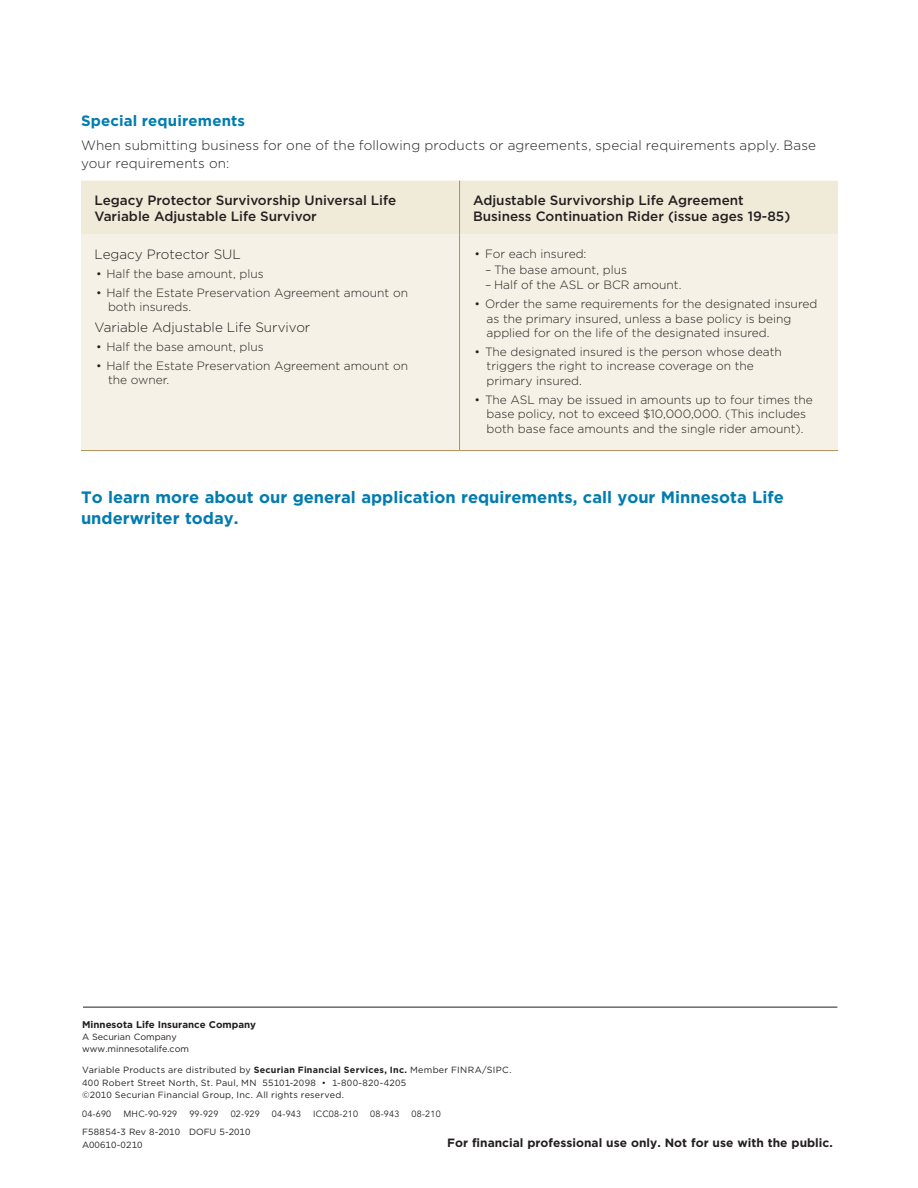
<style>
.page{position:relative;width:918px;height:1188px;background:#fff}
.page>*{position:absolute;margin:0;border:0;box-sizing:border-box;transform-origin:0 0}
.sub_subhead_flyer{font:700 16.5px/21px "Gotham";color:#007cb0}
.Subhead{font:700 15px "Gotham";letter-spacing:.01em;color:#007cb0}
.Table_header_2{font:500 13.5px/16.2px "Gotham";color:#231f20}
.Body{font:300 13.5px/18px "Gotham";letter-spacing:.01em;color:#231f20}
.Table_header_2-2{font:300 13.5px "Gotham";color:#231f20}
.Table_bullets{font:300 12px/14.4px "Gotham";color:#231f20}
.t1{font:700 12px "Gotham";color:#231f20}
.Sub_bullet{font:300 12px "Gotham";color:#231f20}
.t2{font:700 9.75px "Gotham";color:#231f20}
.t3{font:9px/12.8px "Gotham";letter-spacing:.02em;color:#231f20}
.t4{font:9px/12px "Gotham";color:#231f20}
.product_numbers{font:9px "Avenir";letter-spacing:.025em;color:#231f20}
.s1{font-weight:700}
</style>
<div class="page">
<div style="left:81px;top:181px;width:757px;height:54px;background:#f0ead8"></div>
<div style="left:81px;top:235px;width:757px;height:215px;background:#f5f1e6"></div>
<hr style="left:81px;top:450px;width:379px;height:1px;background:#a69155">
<hr style="left:460px;top:450px;width:378px;height:1px;background:#a69155">
<hr style="left:459px;top:181px;width:1px;height:54px;background:#ab9442">
<hr style="left:459px;top:235px;width:1px;height:215px;background:#ab9442">
<hr style="left:83px;top:1007px;width:754px;height:1px;background:#231f20">
<p class="Subhead" style="left:81px;top:110px;width:166px">Special requirements</p>
<p class="Body" style="left:81px;top:136px;width:737px">When submitting business for one of the following products or agreements, special requirements apply. Base your requirements on:</p>
<p class="Table_header_2" style="left:94px;top:192px;width:303px">Legacy Protector Survivorship Universal Life<br>Variable Adjustable Life Survivor</p>
<p class="Table_header_2" style="left:473px;top:192px;width:319px">Adjustable Survivorship Life Agreement<br>Business Continuation Rider (issue ages 19-85)</p>
<p class="Table_header_2-2" style="left:94px;top:246px;width:148px">Legacy Protector SUL</p>
<p class="Table_bullets" style="left:96px;top:266px;width:169px">• Half the base amount, plus</p>
<p class="Table_bullets" style="left:108px;top:285px;width:302px;text-indent:-12px">• Half the Estate Preservation Agreement amount on both insureds.</p>
<p class="Table_header_2-2" style="left:94px;top:319px;width:217px">Variable Adjustable Life Survivor</p>
<p class="Table_bullets" style="left:96px;top:339px;width:169px">• Half the base amount, plus</p>
<p class="Table_bullets" style="left:108px;top:358px;width:302px;text-indent:-12px">• Half the Estate Preservation Agreement amount on the owner.</p>
<p class="Table_bullets" style="left:475px;top:246px;width:113px">• For each insured:</p>
<p class="Sub_bullet" style="left:485px;top:262px;width:143px">– The base amount, plus</p>
<p class="Sub_bullet" style="left:485px;top:278px;width:198px">– Half of the ASL or BCR amount.</p>
<p class="Table_bullets" style="left:487px;top:297px;width:332px;text-indent:-12px">• Order the same requirements for the designated insured as the primary insured, unless a base policy is being applied for on the life of the designated insured.</p>
<p class="Table_bullets" style="left:487px;top:344px;width:297px;text-indent:-12px">• The designated insured is the person whose death triggers the right to increase coverage on the primary insured.</p>
<p class="Table_bullets" style="left:475px;top:392px;width:340px;text-align:center">• The ASL may be issued in amounts up to four times the base policy, not to exceed $10,000,000. (This includes both base face amounts and the single rider amount).</p>
<p class="sub_subhead_flyer" style="left:81px;top:487px;width:704px">To learn more about our general application requirements, call your Minnesota Life underwriter today.</p>
<p class="t2" style="left:82px;top:1018px;width:176px">Minnesota Life Insurance Company</p>
<p class="t4" style="left:82px;top:1030px;width:109px">A Securian Company www.minnesotalife.com</p>
<p class="t3" style="left:82px;top:1063px;width:431px">Variable Products are distributed by <span class="s1">Securian Financial Services, Inc.</span> Member FINRA/SIPC.<br>400 Robert Street North, St. Paul, MN 55101-2098 • 1-800-820-4205<br>©2010 Securian Financial Group, Inc. All rights reserved.</p>
<p class="product_numbers" style="left:82px;top:1108px;width:31px">04-690</p>
<p class="product_numbers" style="left:123px;top:1108px;width:55px">MHC-90-929</p>
<p class="product_numbers" style="left:189px;top:1108px;width:31px">99-929</p>
<p class="product_numbers" style="left:231px;top:1108px;width:31px">02-929</p>
<p class="product_numbers" style="left:272px;top:1108px;width:31px">04-943</p>
<p class="product_numbers" style="left:313px;top:1108px;width:46px">ICC08-210</p>
<p class="product_numbers" style="left:370px;top:1108px;width:31px">08-943</p>
<p class="product_numbers" style="left:412px;top:1108px;width:31px">08-210</p>
<p class="t4" style="left:82px;top:1125px;width:170px">F58854-3 Rev 8-2010 DOFU 5-2010</p>
<p class="t4" style="left:82px;top:1138px;width:62px">A00610-0210</p>
<p class="t1" style="left:447px;top:1135px;width:387px">For financial professional use only. Not for use with the public.</p>
</div>
